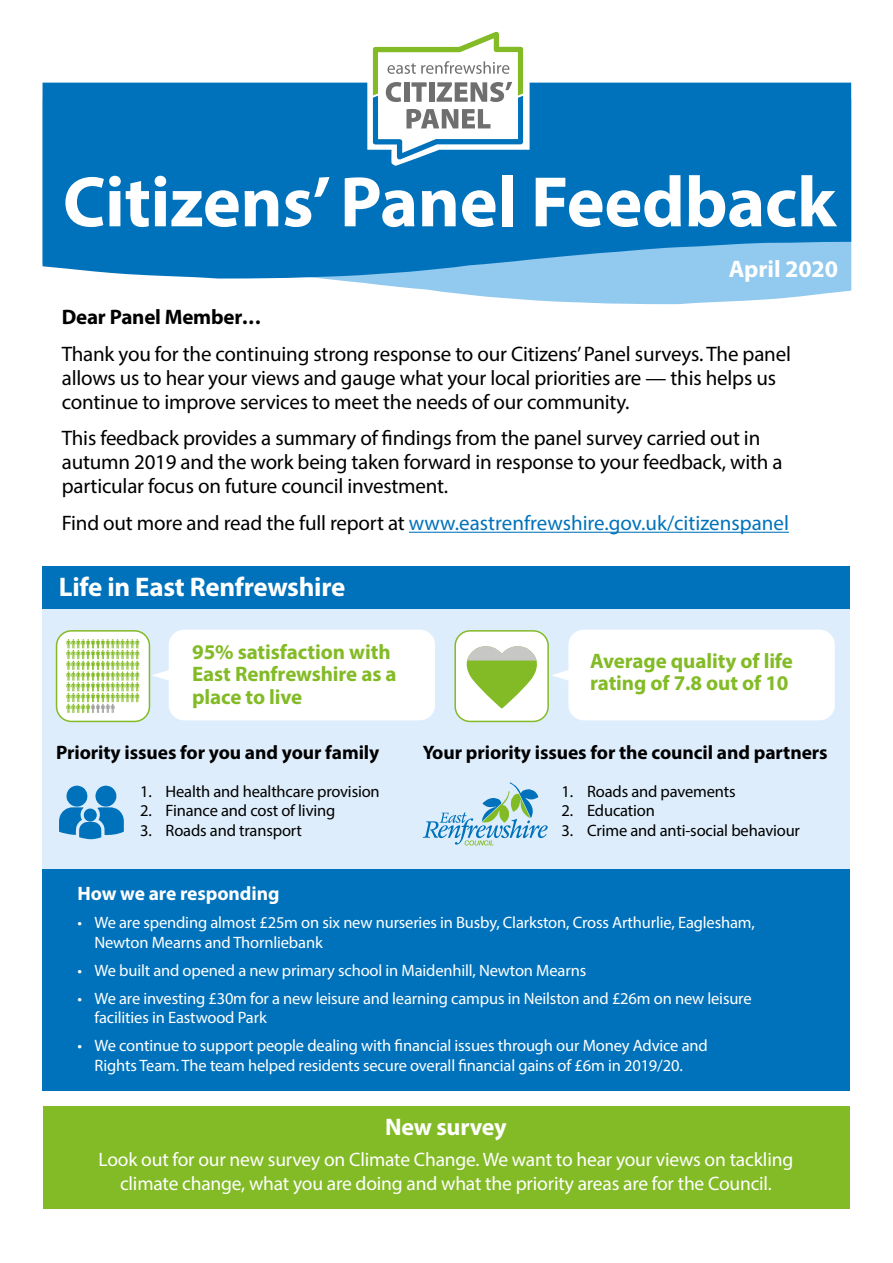
<style>
.page{position:relative;width:893px;height:1263px;background:#fff}
.page>*{position:absolute;margin:0;border:0;box-sizing:border-box;transform-origin:0 0}
.t1{font:700 72px "Myriad Pro";letter-spacing:-.005em;color:#fff}
.t2{font:700 27px "Myriad Pro";letter-spacing:-.01em;color:#fff}
.t3{font:700 24px "Myriad Pro";letter-spacing:-.005em;color:#fff}
.t4{font:21px/24px "Myriad Pro";letter-spacing:-.01em;color:#000}
.t5{font:700 21px/22.5px "Myriad Pro";letter-spacing:-.005em;color:#83bb26}
.t6{font:21px "Myriad Pro";letter-spacing:-.005em;color:#0072bb}
.t7{font:700 21px "Myriad Pro";letter-spacing:-.01em;color:#000}
.t8{font:19.5px/24px "Myriad Pro";letter-spacing:-.01em;color:#fff;text-align:center}
.t9{font:700 19.5px "Myriad Pro";letter-spacing:-.005em;color:#000}
.t10{font:700 19.5px "Myriad Pro";letter-spacing:-.005em;color:#fff}
.t11{font:16.5px/19.5px "Myriad Pro";letter-spacing:-.01em;color:#fff}
.t12{font:16.5px "Myriad Pro";letter-spacing:-.01em;color:#000}
.s1{color:#000}
</style>
<div class="page">
<div style="left:43px;top:1106px;width:806px;height:103px;background:#83bb26"></div>
<div style="left:43px;top:591px;width:807px;height:330px;background:#deedfb"></div>
<div style="left:57px;top:631px;width:92px;height:90px;background:#fff;border-radius:15px"></div>
<div style="left:56px;top:630px;width:94px;height:92px;border:2px solid #83bb26;border-radius:15px"></div>
<div style="left:454px;top:630px;width:95px;height:92px;border:2px solid #83bb26;border-radius:15px"></div>
<div style="left:43px;top:869px;width:807px;height:221px;background:#0072bb"></div>
<div style="left:152px;top:630px;width:283px;height:90px;background:#fff"></div>
<svg style="left:327px;top:279px;width:524px;height:25px;fill:#92c9ee"></svg>
<svg style="left:43px;top:83px;width:808px;height:196px;background:#0d7abf"></svg>
<svg style="left:367px;top:31px;width:163px;height:135px"></svg>
<hr style="left:409px;top:532px;width:380px;height:1px;background:#0072bb">
<div style="left:43px;top:566px;width:807px;height:43px;background:#0072bb"></div>
<svg style="left:66px;top:639px;width:73px;height:74px"></svg>
<svg style="left:423px;top:782px;width:125px;height:63px"></svg>
<svg style="left:59px;top:785px;width:65px;height:54px"></svg>
<svg style="left:457px;top:630px;width:378px;height:90px;background:#f2f7ed"></svg>
<h1 class="t1" style="left:63px;top:155px;width:775px">Citizens’ Panel Feedback</h1>
<h3 class="t3" style="left:729px;top:253px;width:111px">April 2020</h3>
<p class="t7" style="left:62px;top:303px;width:200px">Dear Panel Member...</p>
<p class="t4" style="left:62px;top:341px;width:731px">Thank you for the continuing strong response to our Citizens’ Panel surveys. The panel allows us to hear your views and gauge what your local priorities are — this helps us continue to improve services to meet the needs of our community.</p>
<p class="t4" style="left:62px;top:426px;width:722px">This feedback provides a summary of findings from the panel survey carried out in autumn 2019 and the work being taken forward in response to your feedback, with a particular focus on future council investment.</p>
<p class="t6" style="left:62px;top:510px;width:729px"><span class="s1">Find out more and read the full report at</span> www.eastrenfrewshire.gov.uk/citizenspanel</p>
<h2 class="t2" style="left:59px;top:569px;width:288px">Life in East Renfrewshire</h2>
<p class="t5" style="left:192px;top:640px;width:206px">95% satisfaction with<br>East Renfrewshire as a place to live</p>
<p class="t9" style="left:56px;top:740px;width:325px">Priority issues for you and your family</p>
<p class="t12" style="left:140px;top:781px;width:241px">1. Health and healthcare provision</p>
<p class="t12" style="left:140px;top:801px;width:197px">2. Finance and cost of living</p>
<p class="t12" style="left:140px;top:820px;width:163px">3. Roads and transport</p>
<p class="t5" style="left:590px;top:649px;width:204px">Average quality of life rating of 7.8 out of 10</p>
<p class="t9" style="left:423px;top:740px;width:406px">Your priority issues for the council and partners</p>
<p class="t12" style="left:562px;top:781px;width:176px">1. Roads and pavements</p>
<p class="t12" style="left:562px;top:801px;width:95px">2. Education</p>
<p class="t12" style="left:562px;top:820px;width:240px">3. Crime and anti-social behaviour</p>
<p class="t10" style="left:77px;top:881px;width:203px">How we are responding</p>
<p class="t11" style="left:95px;top:912px;width:662px;text-indent:-17px">• We are spending almost £25m on six new nurseries in Busby, Clarkston, Cross Arthurlie, Eaglesham,<br>Newton Mearns and Thornliebank</p>
<p class="t11" style="left:77px;top:960px;width:510px">• We built and opened a new primary school in Maidenhill, Newton Mearns</p>
<p class="t11" style="left:95px;top:988px;width:659px;text-indent:-17px">• We are investing £30m for a new leisure and learning campus in Neilston and £26m on new leisure facilities in Eastwood Park</p>
<p class="t11" style="left:77px;top:1035px;width:632px;text-align:center">• We continue to support people dealing with financial issues through our Money Advice and<br>Rights Team. The team helped residents secure overall financial gains of £6m in 2019/20.</p>
<h3 class="t3" style="left:385px;top:1111px;width:123px">New survey</h3>
<p class="t8" style="left:99px;top:1147px;width:696px">Look out for our new survey on Climate Change. We want to hear your views on tackling climate change, what you are doing and what the priority areas are for the Council.</p>
</div>
